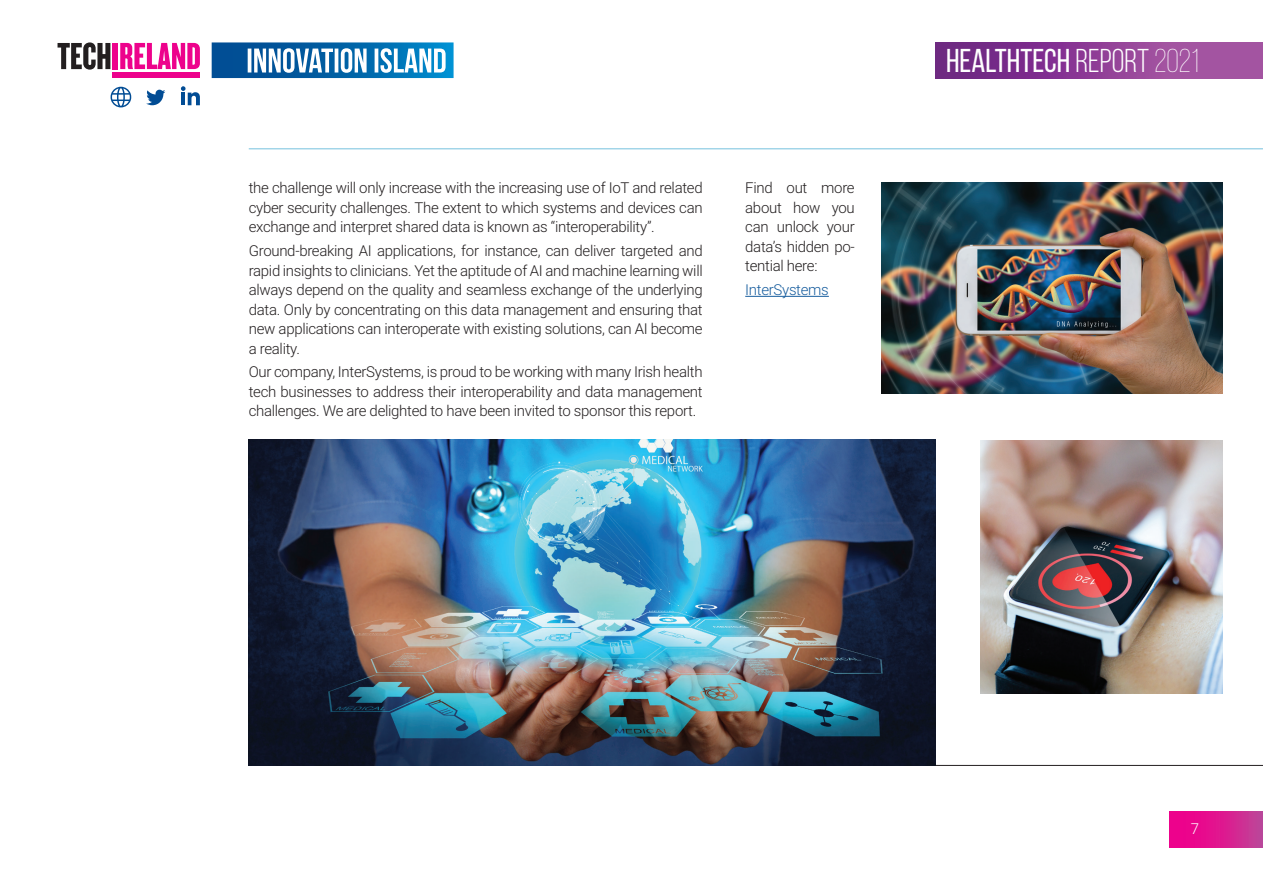
<style>
.page{position:relative;width:1263px;height:893px;background:#fff}
.page>*{position:absolute;margin:0;border:0;box-sizing:border-box;transform-origin:0 0}
.t1{font:33px "Bebas Neue";color:#fff}
.t2{font:300 15px/19.5px "Roboto";letter-spacing:-.02em;color:#231f20;text-align:justify}
.t3{font:300 15px "Roboto";letter-spacing:-.02em;color:#175d9e}
.t4{font:300 15px "Roboto";color:#fff}
.s1{font-style:inherit}
.s2{font-weight:300}
</style>
<div class="page">
<div style="left:935px;top:42px;width:328px;height:36px;background:linear-gradient(to right,#6b2182,#af5ca8)"></div>
<svg style="left:212px;top:42px;width:242px;height:36px"></svg>
<svg style="left:58px;top:42px;width:52px;height:28px"></svg>
<div style="left:113px;top:73px;width:87px;height:5px;background:#ed028c"></div>
<div style="left:113px;top:43px;width:5px;height:26px;background:#ed028c"></div>
<svg style="left:120px;top:43px;width:80px;height:26px"></svg>
<hr style="left:249px;top:148px;width:1014px;height:1px;background:#75c1de">
<div style="left:1170px;top:811px;width:93px;height:36px;background:linear-gradient(to right,#f70089,#c23f97)"></div>
<hr style="left:249px;top:765px;width:1014px;height:1px;background:#231f20">
<svg style="left:146px;top:90px;width:19px;height:15px"></svg>
<svg style="left:181px;top:86px;width:19px;height:19px"></svg>
<svg style="left:111px;top:87px;width:20px;height:20px"></svg>
<hr style="left:745px;top:296px;width:84px;height:1px;background:#175d9e">
<img style="left:249px;top:439px;width:686px;height:327px">
<img style="left:981px;top:441px;width:242px;height:252px">
<img style="left:882px;top:182px;width:341px;height:211px">
<p class="t2" style="left:249px;top:178px;width:455px">the challenge will only increase with the increasing use of IoT and related cyber security challenges. The extent to which systems and devices can exchange and interpret shared data is known as “interoperability”.</p>
<p class="t2" style="left:249px;top:241px;width:455px">Ground-breaking AI applications, for instance, can deliver targeted and rapid insights to clinicians. Yet the aptitude of AI and machine learning will always depend on the quality and seamless exchange of the underlying data. Only by concentrating on this data management and ensuring that new applications can interoperate with existing solutions, can AI become a reality.</p>
<p class="t2" style="left:249px;top:362px;width:455px">Our company, InterSystems, is proud to be working with many Irish health tech businesses to address their interoperability and data management challenges. We are delighted to have been invited to sponsor this report.</p>
<p class="t2" style="left:745px;top:178px;width:111px">Find out more about how you can unlock your data’s hidden po&shy;tential here:</p>
<p class="t3" style="left:745px;top:279px;width:85px">InterSystems</p>
<h1 class="t1" style="left:946px;top:43px;width:254px">HEALTHTech <span class="s1">REPORT</span> <span class="s2">2021</span></h1>
<p class="t4" style="left:1191px;top:818px;width:10px">7</p>
</div>
